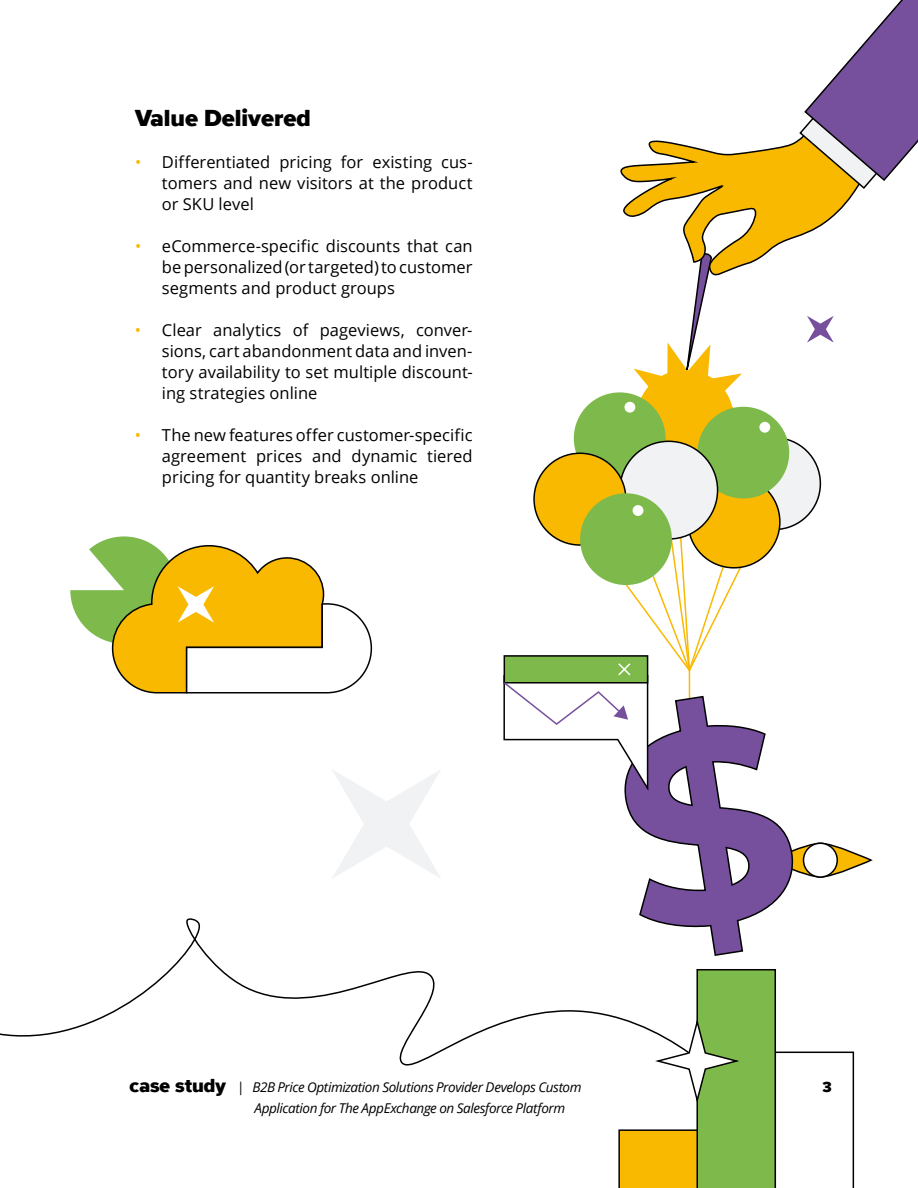
<style>
.page{position:relative;width:918px;height:1188px;background:#fff}
.page>*{position:absolute;margin:0;border:0;box-sizing:border-box;transform-origin:0 0}
.t1{font:900 24px "Proxima Nova";color:#000}
.t2{font:16.5px/21px "Open Sans";color:#000;text-align:justify}
.t3{font:900 15px "Proxima Nova";color:#000}
.t4{font:italic 13.5px/21px "Open Sans";letter-spacing:-.03em;color:#000}
.s1{color:#f9b900}
.s2{font-family:"Proxima Nova";font-weight:900;font-style:normal;font-size:19.5px}
</style>
<div class="page">
<svg style="left:0;top:918px;width:618px;height:148px"></svg>
<svg style="left:770px;top:843px;width:101px;height:34px"></svg>
<div style="left:769px;top:843px;width:103px;height:35px;border:2px solid #000;border-radius:50%"></div>
<div style="left:804px;top:843px;width:33px;height:34px;background:#fff;border-radius:50%"></div>
<div style="left:803px;top:843px;width:35px;height:35px;border:2px solid #000;border-radius:50%"></div>
<div style="left:729px;top:438px;width:91px;height:92px;background:#f1f2f3;border-radius:50%"></div>
<div style="left:688px;top:476px;width:92px;height:92px;background:#f9b900;border-radius:50%"></div>
<div style="left:574px;top:392px;width:92px;height:92px;background:#7dba4b;border-radius:50%"></div>
<div style="left:697px;top:407px;width:92px;height:92px;background:#7dba4b;border-radius:50%"></div>
<div style="left:620px;top:441px;width:98px;height:98px;background:#f1f2f3;border-radius:50%"></div>
<div style="left:534px;top:453px;width:92px;height:92px;background:#f9b900;border-radius:50%"></div>
<svg style="left:624px;top:727px;width:174px;height:229px"></svg>
<svg style="left:619px;top:0;width:299px;height:465px"></svg>
<svg style="left:333px;top:770px;width:107px;height:108px"></svg>
<svg style="left:70px;top:536px;width:303px;height:158px"></svg>
<svg style="left:618px;top:969px;width:236px;height:219px"></svg>
<svg style="left:503px;top:497px;width:243px;height:297px"></svg>
<h1 class="t1" style="left:135px;top:100px;width:177px">Value Delivered</h1>
<p class="t2" style="left:162px;top:151px;width:312px;text-indent:-27px"><span class="s1">•</span> Differentiated pricing for existing cus&shy;tomers and new visitors at the product or SKU level</p>
<p class="t2" style="left:162px;top:235px;width:312px;text-indent:-27px"><span class="s1">•</span> eCommerce-specific discounts that can be personalized (or targeted) to customer segments and product groups</p>
<p class="t2" style="left:162px;top:319px;width:312px;text-indent:-27px"><span class="s1">•</span> Clear analytics of pageviews, conver&shy;sions, cart abandonment data and inven&shy;tory availability to set multiple discount&shy;ing strategies online</p>
<p class="t2" style="left:162px;top:424px;width:312px;text-indent:-27px"><span class="s1">•</span> The new features offer customer-specific agreement prices and dynamic tiered pricing for quantity breaks online</p>
<p class="t4" style="left:255px;top:1076px;width:328px;text-indent:-125px"><span class="s2">case study</span> | B2B Price Optimization Solutions Provider Develops Custom<br>Application for The AppExchange on Salesforce Platform</p>
<p class="t3" style="left:822px;top:1076px;width:11px">3</p>
</div>
